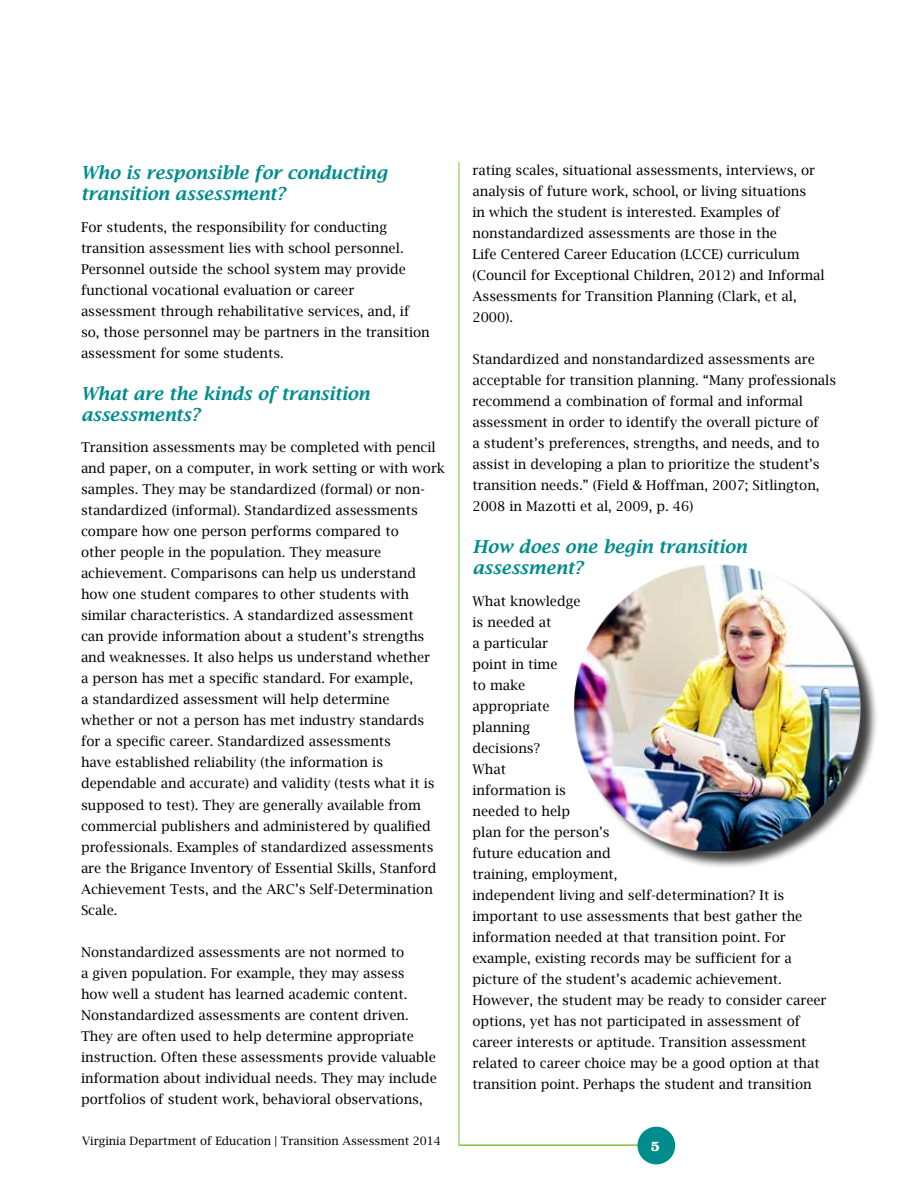
<style>
.page{position:relative;width:918px;height:1188px;background:#fff}
.page>*{position:absolute;margin:0;border:0;box-sizing:border-box;transform-origin:0 0}
.t1{font:italic 18px/21px "Lucida Bright";color:#008c8d}
.t2{font:700 15px "Clarendon";color:#fff}
.t3{font:13.5px/21px "Lucida Bright";color:#000}
.t4{font:11.55px "Lucida Bright";color:#000}
</style>
<div class="page">
<hr style="left:459px;top:1144px;width:179px;height:2px;background:#7dc242">
<div style="left:637px;top:1127px;width:38px;height:37px;background:#008c8d;border-radius:50%"></div>
<hr style="left:459px;top:162px;width:1px;height:983px;background:#7dc242">
<div style="left:576px;top:567px;width:302px;height:302px;background:#000;opacity:.75"></div>
<img style="left:574px;top:564px;width:304px;height:293px">
<h1 class="t1" style="left:81px;top:162px;width:308px">Who is responsible for conducting transition assessment?</h1>
<p class="t3" style="left:81px;top:216px;width:350px">For students, the responsibility for conducting transition assessment lies with school personnel.<br>Personnel outside the school system may provide functional vocational evaluation or career assessment through rehabilitative services, and, if so, those personnel may be partners in the transition assessment for some students.</p>
<h1 class="t1" style="left:81px;top:383px;width:290px">What are the kinds of transition assessments?</h1>
<p class="t3" style="left:81px;top:437px;width:366px">Transition assessments may be completed with pencil and paper, on a computer, in work setting or with work samples. They may be standardized (formal) or non&shy;standardized (informal). Standardized assessments compare how one person performs compared to<br>other people in the population. They measure achievement. Comparisons can help us understand how one student compares to other students with similar characteristics. A standardized assessment<br>can provide information about a student’s strengths and weaknesses. It also helps us understand whether<br>a person has met a specific standard. For example,<br>a standardized assessment will help determine whether or not a person has met industry standards for a specific career. Standardized assessments<br>have established reliability (the information is dependable and accurate) and validity (tests what it is supposed to test). They are generally available from commercial publishers and administered by qualified professionals. Examples of standardized assessments are the Brigance Inventory of Essential Skills, Stanford Achievement Tests, and the ARC’s Self-Determination Scale.</p>
<p class="t3" style="left:81px;top:941px;width:357px">Nonstandardized assessments are not normed to<br>a given population. For example, they may assess<br>how well a student has learned academic content.<br>Nonstandardized assessments are content driven.<br>They are often used to help determine appropriate instruction. Often these assessments provide valuable information about individual needs. They may include portfolios of student work, behavioral observations,</p>
<p class="t3" style="left:472px;top:160px;width:354px">rating scales, situational assessments, interviews, or analysis of future work, school, or living situations<br>in which the student is interested. Examples of nonstandardized assessments are those in the<br>Life Centered Career Education (LCCE) curriculum (Council for Exceptional Children, 2012) and Informal Assessments for Transition Planning (Clark, et al, 2000).</p>
<p class="t3" style="left:472px;top:349px;width:365px">Standardized and nonstandardized assessments are acceptable for transition planning. “Many professionals recommend a combination of formal and informal assessment in order to identify the overall picture of<br>a student’s preferences, strengths, and needs, and to assist in developing a plan to prioritize the student’s transition needs.” (Field &amp; Hoffman, 2007; Sitlington, 2008 in Mazotti et al, 2009, p. 46)</p>
<h1 class="t1" style="left:472px;top:536px;width:276px">How does one begin transition assessment?</h1>
<p class="t3" style="left:472px;top:590px;width:356px">What knowledge<br>is needed at<br>a particular<br>point in time<br>to make<br>appropriate<br>planning<br>decisions?<br>What<br>information is<br>needed to help<br>plan for the person’s<br>future education and<br>training, employment,<br>independent living and self-determination? It is important to use assessments that best gather the information needed at that transition point. For example, existing records may be sufficient for a picture of the student’s academic achievement.<br>However, the student may be ready to consider career options, yet has not participated in assessment of career interests or aptitude. Transition assessment related to career choice may be a good option at that transition point. Perhaps the student and transition</p>
<p class="t4" style="left:82px;top:1134px;width:360px">Virginia Department of Education | Transition Assessment 2014</p>
<p class="t2" style="left:651px;top:1136px;width:11px">5</p>
</div>
